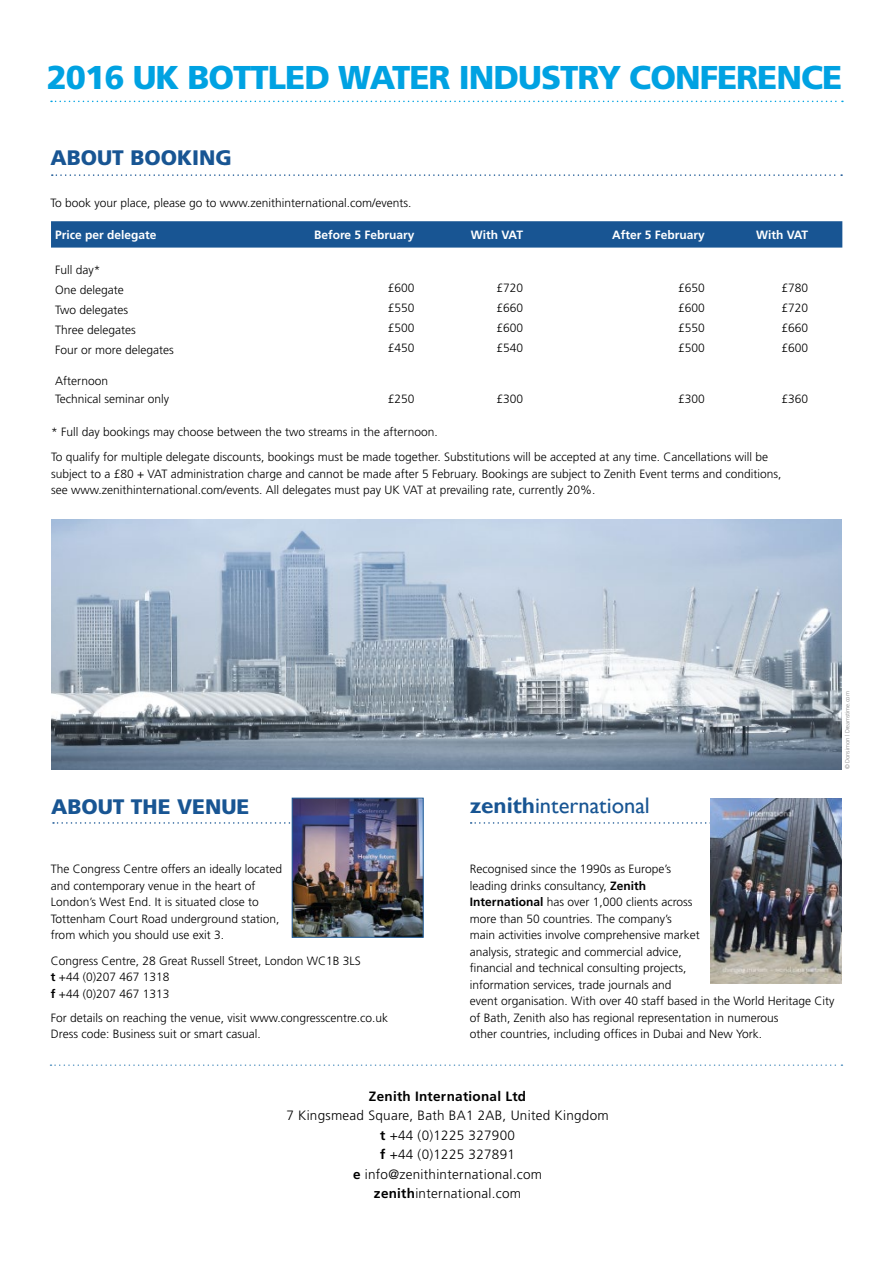
<style>
.page{position:relative;width:893px;height:1263px;background:#fff}
.page>*{position:absolute;margin:0;border:0;box-sizing:border-box;transform-origin:0 0}
.t1{font:900 33px "Frutiger";letter-spacing:-.03em;color:#00a2e2}
.t2{font:22.5px "Gill Sans";color:#185593}
.t3{font:900 21px "Frutiger";color:#185593}
.t4{font:300 13.5px "Frutiger";letter-spacing:.02em;color:#000}
.t5{font:700 13.5px "Frutiger";letter-spacing:.02em;color:#000}
.t6{font:300 12px/16.5px "Frutiger";color:#000}
.t7{font:700 12px "Frutiger";color:#fff}
.t8{font:300 6px "Frutiger";letter-spacing:-.015em;color:#868686}
.s1{font-weight:700}
</style>
<div class="page">
<svg style="left:52px;top:174px;width:790px;height:2px"></svg>
<svg style="left:51px;top:101px;width:792px;height:1px"></svg>
<svg style="left:471px;top:822px;width:239px;height:2px"></svg>
<img style="left:710px;top:798px;width:132px;height:185px">
<img style="left:53px;top:797px;width:371px;height:141px">
<svg style="left:50px;top:1064px;width:792px;height:2px"></svg>
<svg style="left:51px;top:221px;width:791px;height:27px;background:#1d5995"></svg>
<img style="left:51px;top:519px;width:791px;height:250px">
<p class="t1" style="left:47px;top:57px;width:797px">2016 UK BOTTLED WATER INDUSTRY CONFERENCE</p>
<p class="t3" style="left:50px;top:145px;width:183px">ABOUT BOOKING</p>
<p class="t6" style="left:50px;top:195px;width:362px">To book your place, please go to www.zenithinternational.com/events.</p>
<p class="t7" style="left:55px;top:228px;width:103px">Price per delegate</p>
<p class="t7" style="left:314px;top:228px;width:102px">Before 5 February</p>
<p class="t7" style="left:471px;top:228px;width:54px">With VAT</p>
<p class="t7" style="left:612px;top:228px;width:94px">After 5 February</p>
<p class="t7" style="left:756px;top:228px;width:54px">With VAT</p>
<p class="t6" style="left:55px;top:262px;width:47px">Full day*</p>
<p class="t6" style="left:55px;top:282px;width:70px">One delegate</p>
<p class="t6" style="left:388px;top:279px;width:28px">£600</p>
<p class="t6" style="left:496px;top:279px;width:28px">£720</p>
<p class="t6" style="left:678px;top:279px;width:28px">£650</p>
<p class="t6" style="left:781px;top:279px;width:28px">£780</p>
<p class="t6" style="left:55px;top:302px;width:74px">Two delegates</p>
<p class="t6" style="left:388px;top:300px;width:28px">£550</p>
<p class="t6" style="left:496px;top:300px;width:28px">£660</p>
<p class="t6" style="left:678px;top:300px;width:28px">£600</p>
<p class="t6" style="left:781px;top:300px;width:28px">£720</p>
<p class="t6" style="left:55px;top:322px;width:82px">Three delegates</p>
<p class="t6" style="left:388px;top:320px;width:28px">£500</p>
<p class="t6" style="left:496px;top:320px;width:28px">£600</p>
<p class="t6" style="left:678px;top:320px;width:28px">£550</p>
<p class="t6" style="left:781px;top:320px;width:28px">£660</p>
<p class="t6" style="left:55px;top:342px;width:120px">Four or more delegates</p>
<p class="t6" style="left:388px;top:340px;width:28px">£450</p>
<p class="t6" style="left:496px;top:340px;width:28px">£540</p>
<p class="t6" style="left:678px;top:340px;width:28px">£500</p>
<p class="t6" style="left:781px;top:340px;width:28px">£600</p>
<p class="t6" style="left:55px;top:372px;width:54px">Afternoon</p>
<p class="t6" style="left:55px;top:390px;width:116px">Technical seminar only</p>
<p class="t6" style="left:388px;top:390px;width:28px">£250</p>
<p class="t6" style="left:496px;top:390px;width:28px">£300</p>
<p class="t6" style="left:678px;top:390px;width:28px">£300</p>
<p class="t6" style="left:781px;top:390px;width:28px">£360</p>
<p class="t6" style="left:51px;top:423px;width:388px">* Full day bookings may choose between the two streams in the afternoon.</p>
<p class="t6" style="left:51px;top:449px;width:732px">To qualify for multiple delegate discounts, bookings must be made together. Substitutions will be accepted at any time. Cancellations will be subject to a £80 + VAT administration charge and cannot be made after 5 February. Bookings are subject to Zenith Event terms and conditions, see www.zenithinternational.com/events. All delegates must pay UK VAT at prevailing rate, currently 20%.</p>
<p class="t3" style="left:51px;top:794px;width:200px">ABOUT THE VENUE</p>
<p class="t2" style="left:470px;top:792px;width:181px"><span class="s1">zenith</span>international</p>
<p class="t8" style="left:844px;top:769px;width:80px;rotate:-90deg">© Donsimon | Dreamstime.com</p>
<p class="t6" style="left:51px;top:861px;width:233px">The Congress Centre offers an ideally located and contemporary venue in the heart of London’s West End. It is situated close to Tottenham Court Road underground station, from which you should use exit 3.</p>
<p class="t6" style="left:51px;top:952px;width:311px">Congress Centre, 28 Great Russell Street, London WC1B 3LS</p>
<p class="t6" style="left:51px;top:969px;width:120px"><span class="s1">t</span> +44 (0)207 467 1318</p>
<p class="t6" style="left:51px;top:985px;width:120px"><span class="s1">f</span> +44 (0)207 467 1313</p>
<p class="t6" style="left:51px;top:1009px;width:339px">For details on reaching the venue, visit www.congresscentre.co.uk</p>
<p class="t6" style="left:51px;top:1026px;width:211px">Dress code: Business suit or smart casual.</p>
<p class="t6" style="left:470px;top:861px;width:366px">Recognised since the 1990s as Europe’s<br>leading drinks consultancy, <span class="s1">Zenith<br>International</span> has over 1,000 clients across<br>more than 50 countries. The company’s<br>main activities involve comprehensive market<br>analysis, strategic and commercial advice,<br>financial and technical consulting projects,<br>information services, trade journals and<br>event organisation. With over 40 staff based in the World Heritage City of Bath, Zenith also has regional representation in numerous<br>other countries, including offices in Dubai and New York.</p>
<p class="t5" style="left:369px;top:1088px;width:159px">Zenith International Ltd</p>
<p class="t4" style="left:286px;top:1108px;width:324px">7 Kingsmead Square, Bath BA1 2AB, United Kingdom</p>
<p class="t4" style="left:380px;top:1127px;width:136px"><span class="s1">t</span> +44 (0)1225 327900</p>
<p class="t4" style="left:380px;top:1147px;width:136px"><span class="s1">f</span> +44 (0)1225 327891</p>
<p class="t4" style="left:353px;top:1166px;width:191px"><span class="s1">e</span> info@zenithinternational.com</p>
<p class="t4" style="left:374px;top:1186px;width:149px"><span class="s1">zenith</span>international.com</p>
</div>
